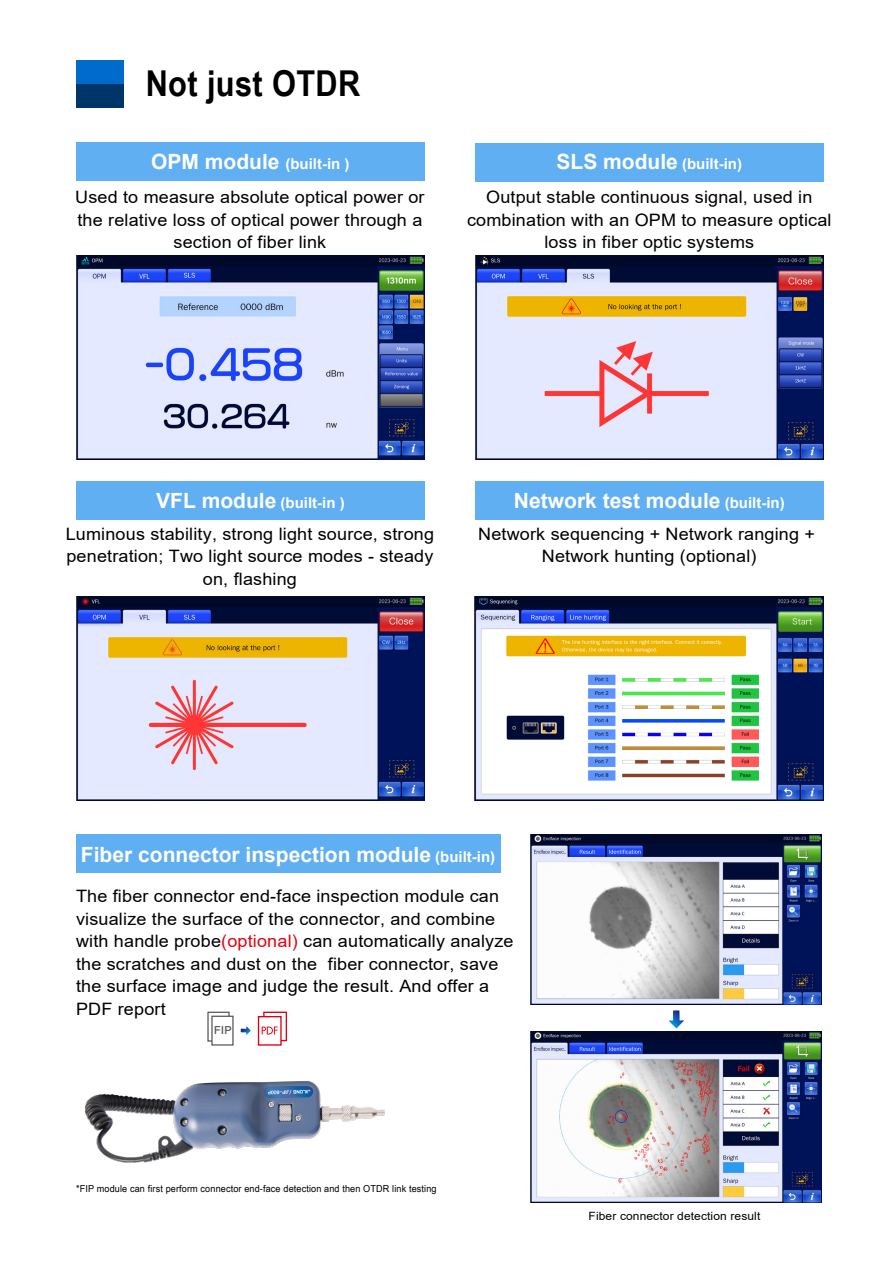
<style>
.page{position:relative;width:893px;height:1263px;background:#fff}
.page>*{position:absolute;margin:0;border:0;box-sizing:border-box;transform-origin:0 0}
.t1{font:700 35.7px "Arial Narrow";letter-spacing:.01em;color:#000;scale:1.05 1}
.t2{font:700 21px "Arial";color:#fff}
.t3{font:17.1px/22.5px "Arial";letter-spacing:.01em;color:#000;text-align:center;scale:1.05 1}
.t4{font:700 15px "Arial";color:#fff}
.t5{font:11.4px "Arial";letter-spacing:.01em;color:#000;scale:1.05 1}
.t6{font:11.1px "Ping Fang SC Heavy";color:#595757}
.t7{font:9.6px "Arial Narrow";letter-spacing:.01em;color:#000;scale:1.15 1}
.s1{font-size:21px}
.s2{font-size:15px}
.s3{color:#e30012}
</style>
<div class="page">
<div style="left:76px;top:60px;width:48px;height:24px;background:#006bcd"></div>
<div style="left:76px;top:84px;width:48px;height:24px;background:#003569"></div>
<svg style="left:241px;top:1026px;width:10px;height:9px"></svg>
<svg style="left:669px;top:1010px;width:15px;height:18px"></svg>
<div style="left:263px;top:1011px;width:24px;height:30px;border:1px solid #e30012"></div>
<div style="left:258px;top:1017px;width:23px;height:28px;background:#fff"></div>
<div style="left:258px;top:1016px;width:24px;height:30px;border:1px solid #e30012"></div>
<svg style="left:262px;top:1026px;width:16px;height:8px"></svg>
<div style="left:76px;top:142px;width:349px;height:38px;background:#60aff2"></div>
<div style="left:76px;top:834px;width:424px;height:38px;background:#60aff2"></div>
<img style="left:76px;top:255px;width:348px;height:204px">
<div style="left:475px;top:143px;width:349px;height:38px;background:#60aff2"></div>
<img style="left:475px;top:255px;width:349px;height:205px">
<div style="left:76px;top:481px;width:349px;height:39px;background:#60aff2"></div>
<img style="left:76px;top:596px;width:349px;height:205px">
<div style="left:475px;top:481px;width:349px;height:39px;background:#60aff2"></div>
<img style="left:475px;top:596px;width:349px;height:205px">
<img style="left:84px;top:1081px;width:301px;height:82px">
<svg style="left:207px;top:1011px;width:18px;height:1px"></svg>
<svg style="left:211px;top:1015px;width:17px;height:1px"></svg>
<div style="left:207px;top:1012px;width:23px;height:30px;border:1px solid #595757"></div>
<div style="left:212px;top:1016px;width:21px;height:29px;background:#fff"></div>
<div style="left:211px;top:1016px;width:23px;height:29px;border:1px solid #595757"></div>
<img style="left:531px;top:834px;width:291px;height:171px">
<img style="left:531px;top:1032px;width:291px;height:170px">
<h1 class="t1" style="left:146px;top:56px;width:206px">Not just OTDR</h1>
<p class="t4" style="left:151px;top:153px;width:200px"><span class="s1">OPM module</span> (built-in )</p>
<p class="t3" style="left:75px;top:186px;width:334px">Used to measure absolute optical power or the relative loss of optical power through a section of fiber link</p>
<p class="t4" style="left:557px;top:153px;width:187px"><span class="s1">SLS module</span> (built-in)</p>
<p class="t3" style="left:467px;top:186px;width:349px">Output stable continuous signal, used in combination with an OPM to measure optical loss in fiber optic systems</p>
<p class="t4" style="left:156px;top:493px;width:190px"><span class="s1">VFL module</span> (built-in )</p>
<p class="t2" style="left:514px;top:486px;width:272px">Network test module <span class="s2">(built-in)</span></p>
<p class="t3" style="left:66px;top:522px;width:352px">Luminous stability, strong light source, strong penetration; Two light source modes - steady on, flashing</p>
<p class="t3" style="left:478px;top:522px;width:322px">Network sequencing + Network ranging +<br>Network hunting (optional)</p>
<p class="t2" style="left:81px;top:840px;width:416px">Fiber connector inspection module <span class="s2">(built-in)</span></p>
<p class="t3" style="left:76px;top:885px;width:418px;text-align:left">The fiber connector end-face inspection module can visualize the surface of the connector, and combine with handle probe<span class="s3">(optional)</span> can automatically analyze the scratches and dust on the fiber connector, save the surface image and judge the result. And offer a PDF report</p>
<p class="t6" style="left:214px;top:1023px;width:19px">FIP</p>
<p class="t7" style="left:76px;top:1182px;width:315px">*FIP module can first perform connector end-face detection and then OTDR link testing</p>
<p class="t5" style="left:589px;top:1208px;width:165px">Fiber connector detection result</p>
</div>
